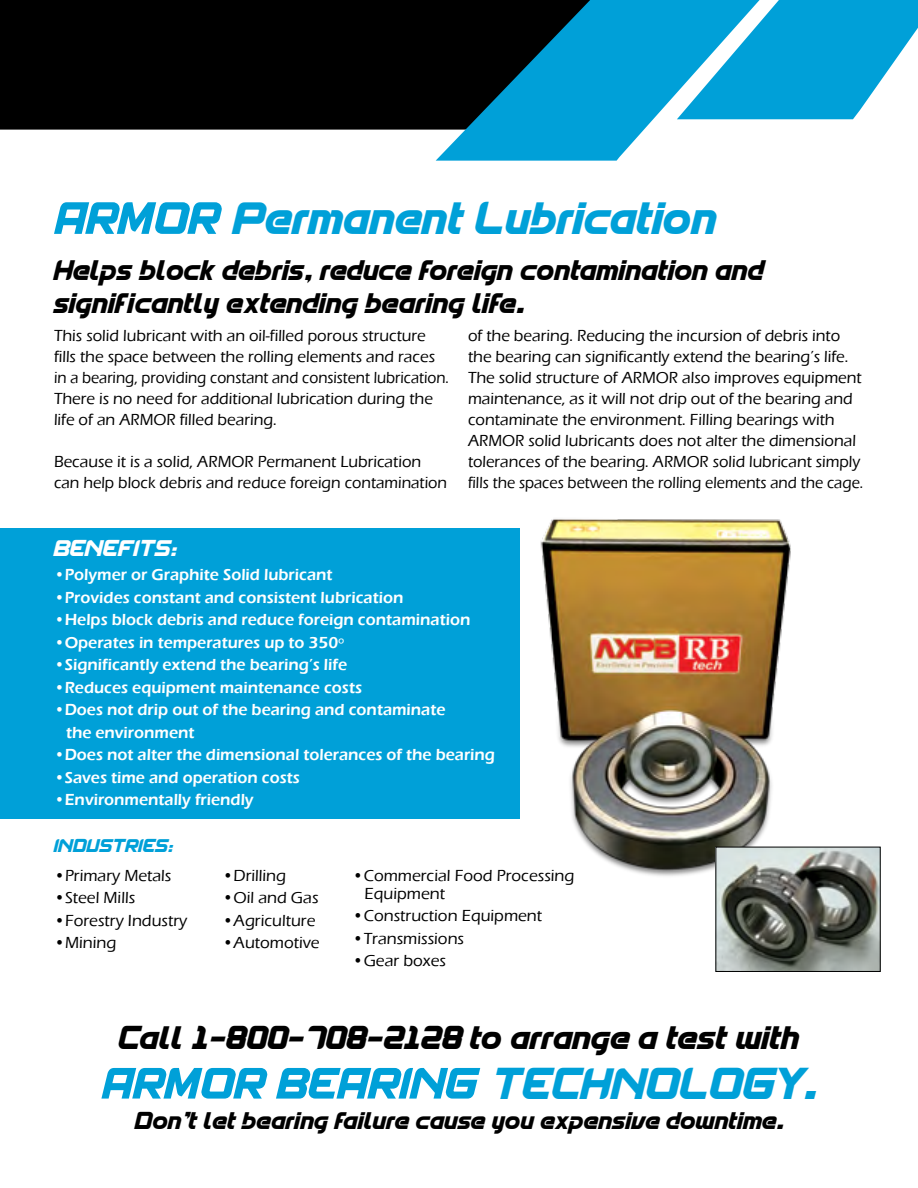
<style>
.page{position:relative;width:918px;height:1188px;background:#fff}
.page>*{position:absolute;margin:0;border:0;box-sizing:border-box;transform-origin:0 0}
.t1{font:48px "Spantaran";color:#00a0d8}
.t2{font:46.5px "Spantaran";color:#00a0d8}
.t3{font:34.5px "Spantaran";color:#000}
.t4{font:30px/33px "Spantaran";color:#000}
.t5{font:25.5px "Spantaran";color:#000}
.t6{font:24px "Spantaran";color:#fff}
.t7{font:19.5px "Spantaran";color:#00a0d8}
.t8{font:500 16.5px/21px "Eras ITC";color:#000}
.t9{font:600 16.5px/22.5px "Eras ITC";color:#fff}
.s1{font-weight:500}
</style>
<div class="page">
<div style="left:0;top:0;width:436px;height:130px;background:#000"></div>
<svg style="left:54px;top:202px;width:168px;height:32px"></svg>
<div style="left:0;top:529px;width:519px;height:290px;background:#00a0d8"></div>
<svg style="left:436px;top:0;width:324px;height:161px;background:#2480a1"></svg>
<svg style="left:677px;top:0;width:241px;height:119px"></svg>
<img style="left:540px;top:519px;width:256px;height:357px">
<img style="left:717px;top:849px;width:162px;height:121px">
<div style="left:715px;top:847px;width:166px;height:125px;border:1px solid #000"></div>
<svg style="left:101px;top:1068px;width:379px;height:31px"></svg>
<h1 class="t1" style="left:233px;top:189px;width:487px">Permanent Lubrication</h1>
<h3 class="t4" style="left:54px;top:252px;width:712px">Helps block debris, reduce foreign contamination and significantly extending bearing life.</h3>
<p class="t8" style="left:54px;top:325px;width:396px">This solid lubricant with an oil-filled porous structure fills the space between the rolling elements and races in a bearing, providing constant and consistent lubrication.<br>There is no need for additional lubrication during the life of an ARMOR filled bearing.</p>
<p class="t8" style="left:54px;top:451px;width:395px">Because it is a solid, ARMOR Permanent Lubrication can help block debris and reduce foreign contamination</p>
<p class="t8" style="left:468px;top:325px;width:397px">of the bearing. Reducing the incursion of debris into the bearing can significantly extend the bearing’s life.<br>The solid structure of ARMOR also improves equipment maintenance, as it will not drip out of the bearing and contaminate the environment. Filling bearings with ARMOR solid lubricants does not alter the dimensional tolerances of the bearing. ARMOR solid lubricant simply fills the spaces between the rolling elements and the cage.</p>
<h3 class="t6" style="left:54px;top:534px;width:125px">Benefits:</h3>
<p class="t9" style="left:54px;top:564px;width:280px">•Polymer or Graphite Solid lubricant</p>
<p class="t9" style="left:54px;top:586px;width:351px">•Provides constant and consistent lubrication</p>
<p class="t9" style="left:54px;top:609px;width:418px">•Helps block debris and reduce foreign contamination</p>
<p class="t9" style="left:54px;top:631px;width:292px">•Operates in temperatures up to 350<span class="s1">º</span></p>
<p class="t9" style="left:54px;top:654px;width:295px">•Significantly extend the bearing’s life</p>
<p class="t9" style="left:54px;top:676px;width:310px">•Reduces equipment maintenance costs</p>
<p class="t9" style="left:66px;top:699px;width:381px;text-indent:-12px">•Does not drip out of the bearing and contaminate the environment</p>
<p class="t9" style="left:54px;top:744px;width:443px">•Does not alter the dimensional tolerances of the bearing</p>
<p class="t9" style="left:54px;top:766px;width:248px">•Saves time and operation costs</p>
<p class="t9" style="left:54px;top:789px;width:201px">•Environmentally friendly</p>
<p class="t7" style="left:54px;top:834px;width:121px">Industries:</p>
<p class="t8" style="left:54px;top:865px;width:119px">•Primary Metals</p>
<p class="t8" style="left:54px;top:887px;width:83px">•Steel Mills</p>
<p class="t8" style="left:54px;top:910px;width:135px">•Forestry Industry</p>
<p class="t8" style="left:54px;top:932px;width:64px">•Mining</p>
<p class="t8" style="left:365px;top:866px;width:211px;line-height:18px;text-indent:-12px">•Commercial Food Processing<br>Equipment</p>
<p class="t8" style="left:353px;top:905px;width:191px">•Construction Equipment</p>
<p class="t8" style="left:353px;top:928px;width:113px">•Transmissions</p>
<p class="t8" style="left:353px;top:950px;width:95px">•Gear boxes</p>
<p class="t8" style="left:222px;top:865px;width:65px">•Drilling</p>
<p class="t8" style="left:222px;top:887px;width:98px">•Oil and Gas</p>
<p class="t8" style="left:222px;top:910px;width:94px">•Agriculture</p>
<p class="t8" style="left:222px;top:932px;width:99px">•Automotive</p>
<h3 class="t3" style="left:119px;top:1017px;width:683px">Call 1-800-708-2128 to arrange a test with</h3>
<h2 class="t2" style="left:492px;top:1055px;width:189px">Technolo</h2>
<h2 class="t2" style="left:744px;top:1055px;width:76px">gy.</h2>
<h3 class="t5" style="left:135px;top:1105px;width:651px">Don’t let bearing failure cause you expensive downtime.</h3>
</div>
